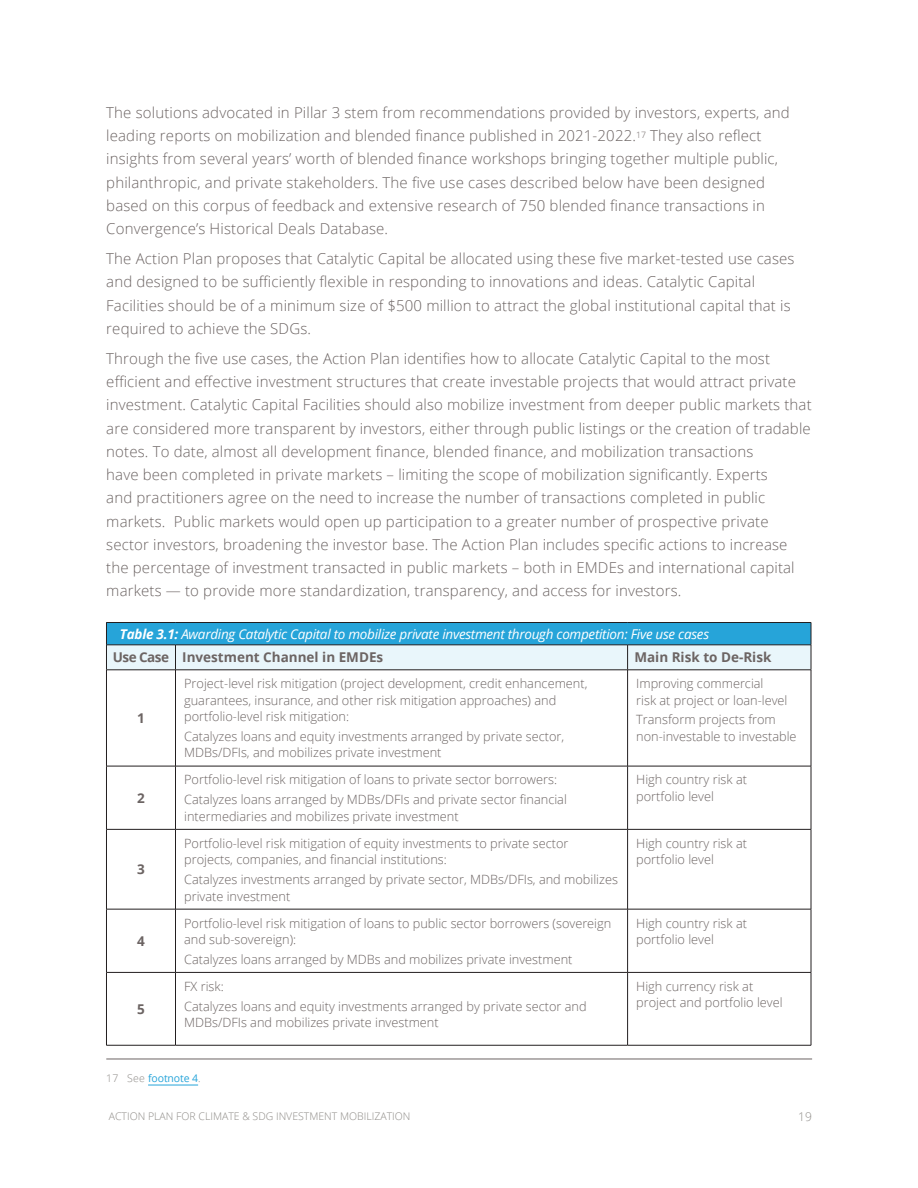
<style>
.page{position:relative;width:918px;height:1188px;background:#fff}
.page>*{position:absolute;margin:0;border:0;box-sizing:border-box;transform-origin:0 0}
.t1{font:300 15px/23.2px "Open Sans";letter-spacing:.01em;color:#6c6463}
.Body_Copy_USAID{font:italic 13.5px "Open Sans";letter-spacing:-.02em;color:#fff}
.Body_Copy_USAID-2{font:700 13.5px "Open Sans";color:#6c6463}
.Body_Copy_USAID-3{font:300 12.75px/16.5px "Open Sans";color:#6c6463}
.t2{font:300 12px "Open Sans";color:#8d8a86}
.t3{font:300 10.5px "Open Sans";color:#8d8a86}
.Footnote{font:10.5px "Open Sans";letter-spacing:-.01em;color:#26a4d9}
.s1{font-weight:700}
.s2{font-weight:300;color:#8c8985}
</style>
<div class="page">
<hr style="left:148px;top:1085px;width:50px;height:1px;background:#26a4d9">
<hr style="left:106px;top:1059px;width:706px;height:1px;background:#6c6463">
<hr style="left:106px;top:622px;width:70px;height:1px;background:#231f20">
<hr style="left:176px;top:622px;width:452px;height:1px;background:#231f20">
<hr style="left:628px;top:622px;width:183px;height:1px;background:#231f20">
<svg style="left:106px;top:623px;width:706px;height:47px;background:#89c8e2"></svg>
<hr style="left:106px;top:670px;width:70px;height:1px;background:#231f20">
<hr style="left:106px;top:670px;width:1px;height:96px;background:#231f20">
<hr style="left:176px;top:670px;width:452px;height:1px;background:#231f20">
<hr style="left:175px;top:670px;width:1px;height:96px;background:#231f20">
<hr style="left:628px;top:670px;width:183px;height:1px;background:#231f20">
<hr style="left:627px;top:670px;width:1px;height:96px;background:#231f20">
<hr style="left:811px;top:670px;width:1px;height:96px;background:#231f20">
<hr style="left:106px;top:766px;width:70px;height:1px;background:#231f20">
<hr style="left:106px;top:766px;width:1px;height:63px;background:#231f20">
<hr style="left:176px;top:766px;width:452px;height:1px;background:#231f20">
<hr style="left:175px;top:766px;width:1px;height:63px;background:#231f20">
<hr style="left:628px;top:766px;width:183px;height:1px;background:#231f20">
<hr style="left:627px;top:766px;width:1px;height:63px;background:#231f20">
<hr style="left:811px;top:766px;width:1px;height:63px;background:#231f20">
<hr style="left:106px;top:829px;width:70px;height:1px;background:#231f20">
<hr style="left:106px;top:830px;width:1px;height:79px;background:#231f20">
<hr style="left:176px;top:829px;width:452px;height:1px;background:#231f20">
<hr style="left:175px;top:830px;width:1px;height:79px;background:#231f20">
<hr style="left:628px;top:829px;width:183px;height:1px;background:#231f20">
<hr style="left:627px;top:830px;width:1px;height:79px;background:#231f20">
<hr style="left:811px;top:830px;width:1px;height:79px;background:#231f20">
<hr style="left:106px;top:909px;width:70px;height:1px;background:#231f20">
<hr style="left:106px;top:909px;width:1px;height:63px;background:#231f20">
<hr style="left:176px;top:909px;width:452px;height:1px;background:#231f20">
<hr style="left:175px;top:909px;width:1px;height:63px;background:#231f20">
<hr style="left:628px;top:909px;width:183px;height:1px;background:#231f20">
<hr style="left:627px;top:909px;width:1px;height:63px;background:#231f20">
<hr style="left:811px;top:909px;width:1px;height:63px;background:#231f20">
<hr style="left:106px;top:972px;width:70px;height:1px;background:#231f20">
<hr style="left:106px;top:973px;width:1px;height:72px;background:#231f20">
<hr style="left:176px;top:972px;width:452px;height:1px;background:#231f20">
<hr style="left:175px;top:973px;width:1px;height:72px;background:#231f20">
<hr style="left:628px;top:972px;width:183px;height:1px;background:#231f20">
<hr style="left:627px;top:973px;width:1px;height:72px;background:#231f20">
<hr style="left:811px;top:973px;width:1px;height:72px;background:#231f20">
<hr style="left:106px;top:1045px;width:70px;height:1px;background:#231f20">
<hr style="left:176px;top:1045px;width:452px;height:1px;background:#231f20">
<hr style="left:628px;top:1045px;width:183px;height:1px;background:#231f20">
<p class="t1" style="left:106px;top:100px;width:685px">The solutions advocated in Pillar 3 stem from recommendations provided by investors, experts, and leading reports on mobilization and blended finance published in 2021-2022.<sup>17</sup> They also reflect insights from several years’ worth of blended finance workshops bringing together multiple public, philanthropic, and private stakeholders. The five use cases described below have been designed based on this corpus of feedback and extensive research of 750 blended finance transactions in Convergence’s Historical Deals Database.</p>
<p class="t1" style="left:106px;top:247px;width:690px">The Action Plan proposes that Catalytic Capital be allocated using these five market-tested use cases and designed to be sufficiently flexible in responding to innovations and ideas. Catalytic Capital Facilities should be of a minimum size of $500 million to attract the global institutional capital that is required to achieve the SDGs.</p>
<p class="t1" style="left:106px;top:346px;width:707px">Through the five use cases, the Action Plan identifies how to allocate Catalytic Capital to the most efficient and effective investment structures that create investable projects that would attract private investment. Catalytic Capital Facilities should also mobilize investment from deeper public markets that are considered more transparent by investors, either through public listings or the creation of tradable notes. To date, almost all development finance, blended finance, and mobilization transactions<br>have been completed in private markets – limiting the scope of mobilization significantly. Experts<br>and practitioners agree on the need to increase the number of transactions completed in public markets. Public markets would open up participation to a greater number of prospective private sector investors, broadening the investor base. The Action Plan includes specific actions to increase the percentage of investment transacted in public markets – both in EMDEs and international capital markets — to provide more standardization, transparency, and access for investors.</p>
<p class="Body_Copy_USAID" style="left:120px;top:625px;width:591px"><span class="s1">Table 3.1:</span> Awarding Catalytic Capital to mobilize private investment through competition: Five use cases</p>
<p class="Body_Copy_USAID-2" style="left:113px;top:648px;width:58px">Use Case</p>
<p class="Body_Copy_USAID-2" style="left:182px;top:648px;width:203px">Investment Channel in EMDEs</p>
<p class="Body_Copy_USAID-2" style="left:634px;top:648px;width:139px">Main Risk to De-Risk</p>
<p class="Body_Copy_USAID-2" style="left:137px;top:709px;width:9px">1</p>
<p class="Body_Copy_USAID-2" style="left:137px;top:788px;width:9px">2</p>
<p class="Body_Copy_USAID-2" style="left:137px;top:860px;width:9px">3</p>
<p class="Body_Copy_USAID-2" style="left:137px;top:932px;width:9px">4</p>
<p class="Body_Copy_USAID-2" style="left:137px;top:1000px;width:9px">5</p>
<p class="Body_Copy_USAID-3" style="left:184px;top:675px;width:405px">Project-level risk mitigation (project development, credit enhancement, guarantees, insurance, and other risk mitigation approaches) and portfolio-level risk mitigation:</p>
<p class="Body_Copy_USAID-3" style="left:184px;top:728px;width:382px">Catalyzes loans and equity investments arranged by private sector,<br>MDBs/DFIs, and mobilizes private investment</p>
<p class="Body_Copy_USAID-3" style="left:184px;top:771px;width:374px">Portfolio-level risk mitigation of loans to private sector borrowers:</p>
<p class="Body_Copy_USAID-3" style="left:184px;top:791px;width:384px">Catalyzes loans arranged by MDBs/DFIs and private sector financial intermediaries and mobilizes private investment</p>
<p class="Body_Copy_USAID-3" style="left:184px;top:835px;width:386px">Portfolio-level risk mitigation of equity investments to private sector projects, companies, and financial institutions:</p>
<p class="Body_Copy_USAID-3" style="left:184px;top:871px;width:435px">Catalyzes investments arranged by private sector, MDBs/DFIs, and mobilizes private investment</p>
<p class="Body_Copy_USAID-3" style="left:184px;top:914px;width:429px">Portfolio-level risk mitigation of loans to public sector borrowers (sovereign and sub-sovereign):</p>
<p class="Body_Copy_USAID-3" style="left:184px;top:951px;width:390px">Catalyzes loans arranged by MDBs and mobilizes private investment</p>
<p class="Body_Copy_USAID-3" style="left:184px;top:978px;width:41px">FX risk:</p>
<p class="Body_Copy_USAID-3" style="left:184px;top:997px;width:404px">Catalyzes loans and equity investments arranged by private sector and<br>MDBs/DFIs and mobilizes private investment</p>
<p class="Footnote" style="left:106px;top:1071px;width:96px"><span class="s2">17 See</span> footnote 4<span class="s2">.</span></p>
<p class="Body_Copy_USAID-3" style="left:636px;top:675px;width:153px">Improving commercial<br>risk at project or loan-level</p>
<p class="Body_Copy_USAID-3" style="left:636px;top:711px;width:162px">Transform projects from non-investable to investable</p>
<p class="Body_Copy_USAID-3" style="left:636px;top:771px;width:112px">High country risk at portfolio level</p>
<p class="Body_Copy_USAID-3" style="left:636px;top:835px;width:112px">High country risk at portfolio level</p>
<p class="Body_Copy_USAID-3" style="left:636px;top:914px;width:112px">High country risk at portfolio level</p>
<p class="Body_Copy_USAID-3" style="left:636px;top:978px;width:148px">High currency risk at project and portfolio level</p>
<p class="t3" style="left:109px;top:1109px;width:303px">ACTION PLAN FOR CLIMATE &amp; SDG INVESTMENT MOBILIZATION</p>
<p class="t2" style="left:798px;top:1108px;width:15px">19</p>
</div>
